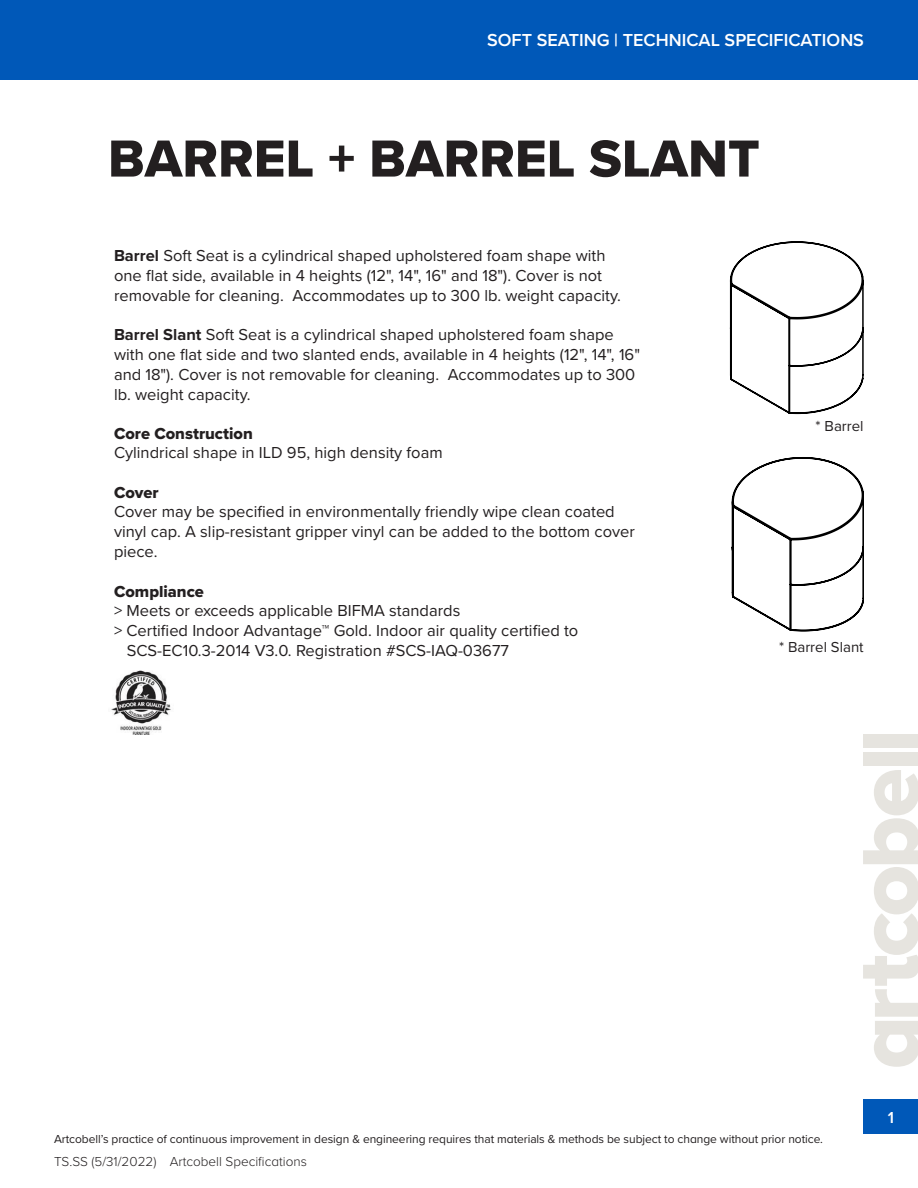
<style>
.page{position:relative;width:918px;height:1188px;background:#fff}
.page>*{position:absolute;margin:0;border:0;box-sizing:border-box;transform-origin:0 0}
.page_header{font:54px "Proxima Nova Extrabld";color:#231f20}
.t1{font:600 18px "Proxima Nova";color:#fff}
.bullet_text{font:16.5px/19.8px "Proxima Nova";color:#231f20}
.bullet_text-2{font:16.5px "Proxima Nova Extrabld";color:#231f20}
.bullet_text-3{font:600 16.5px "Proxima Nova";color:#fff}
.t2{font:15px "Proxima Nova";color:#231f20}
.t3{font:300 13.5px "Proxima Nova";color:#231f20}
.t4{font:12px "Proxima Nova";letter-spacing:-.005em;color:#231f20}
.s1{font-weight:700}
.s2{font-family:"Proxima Nova Extrabld"}
</style>
<div class="page">
<div style="left:0;top:0;width:918px;height:80px;background:#0058b8"></div>
<div style="left:863px;top:1099px;width:55px;height:35px;background:#0058b8"></div>
<svg style="left:863px;top:770px;width:55px;height:297px"></svg>
<div style="left:863px;top:752px;width:55px;height:14px;background:#e6e4df"></div>
<div style="left:863px;top:734px;width:55px;height:14px;background:#e6e4df"></div>
<img style="left:111px;top:671px;width:60px;height:63px">
<svg style="left:729px;top:241px;width:135px;height:174px"></svg>
<svg style="left:731px;top:457px;width:133px;height:175px"></svg>
<p class="t1" style="left:487px;top:26px;width:378px">SOFT SEATING | TECHNICAL SPECIFICATIONS</p>
<p class="page_header" style="left:108px;top:118px;width:653px">BARREL + BARREL SLANT</p>
<p class="bullet_text" style="left:114px;top:245px;width:509px"><span class="s1">Barrel</span> Soft Seat is a cylindrical shaped upholstered foam shape with one flat side, available in 4 heights (12", 14", 16" and 18"). Cover is not removable for cleaning. Accommodates up to 300 lb. weight capacity.</p>
<p class="bullet_text" style="left:114px;top:324px;width:528px"><span class="s1">Barrel Slant</span> Soft Seat is a cylindrical shaped upholstered foam shape with one flat side and two slanted ends, available in 4 heights (12", 14", 16" and 18"). Cover is not removable for cleaning. Accommodates up to 300 lb. weight capacity.</p>
<p class="bullet_text" style="left:114px;top:422px;width:330px"><span class="s2">Core Construction<br></span>Cylindrical shape in ILD 95, high density foam</p>
<p class="bullet_text" style="left:114px;top:482px;width:522px"><span class="s2">Cover<br></span>Cover may be specified in environmentally friendly wipe clean coated vinyl cap. A slip-resistant gripper vinyl can be added to the bottom cover piece.</p>
<p class="bullet_text-2" style="left:114px;top:579px;width:92px">Compliance</p>
<p class="bullet_text" style="left:114px;top:600px;width:348px">&gt; Meets or exceeds applicable BIFMA standards</p>
<p class="bullet_text" style="left:114px;top:620px;width:466px">&gt; Certified Indoor Advantage™ Gold. Indoor air quality certified to</p>
<p class="bullet_text" style="left:127px;top:640px;width:384px">SCS-EC10.3-2014 V3.0. Registration #SCS-IAQ-03677</p>
<p class="t2" style="left:816px;top:415px;width:50px">* Barrel</p>
<p class="t2" style="left:779px;top:636px;width:86px">* Barrel Slant</p>
<p class="t4" style="left:54px;top:1131px;width:771px">Artcobell’s practice of continuous improvement in design &amp; engineering requires that materials &amp; methods be subject to change without prior notice.</p>
<p class="t3" style="left:54px;top:1151px;width:104px">TS.SS (5/31/2022)</p>
<p class="t3" style="left:170px;top:1151px;width:139px">Artcobell Specifications</p>
<p class="bullet_text-3" style="left:888px;top:1105px;width:8px">1</p>
</div>
